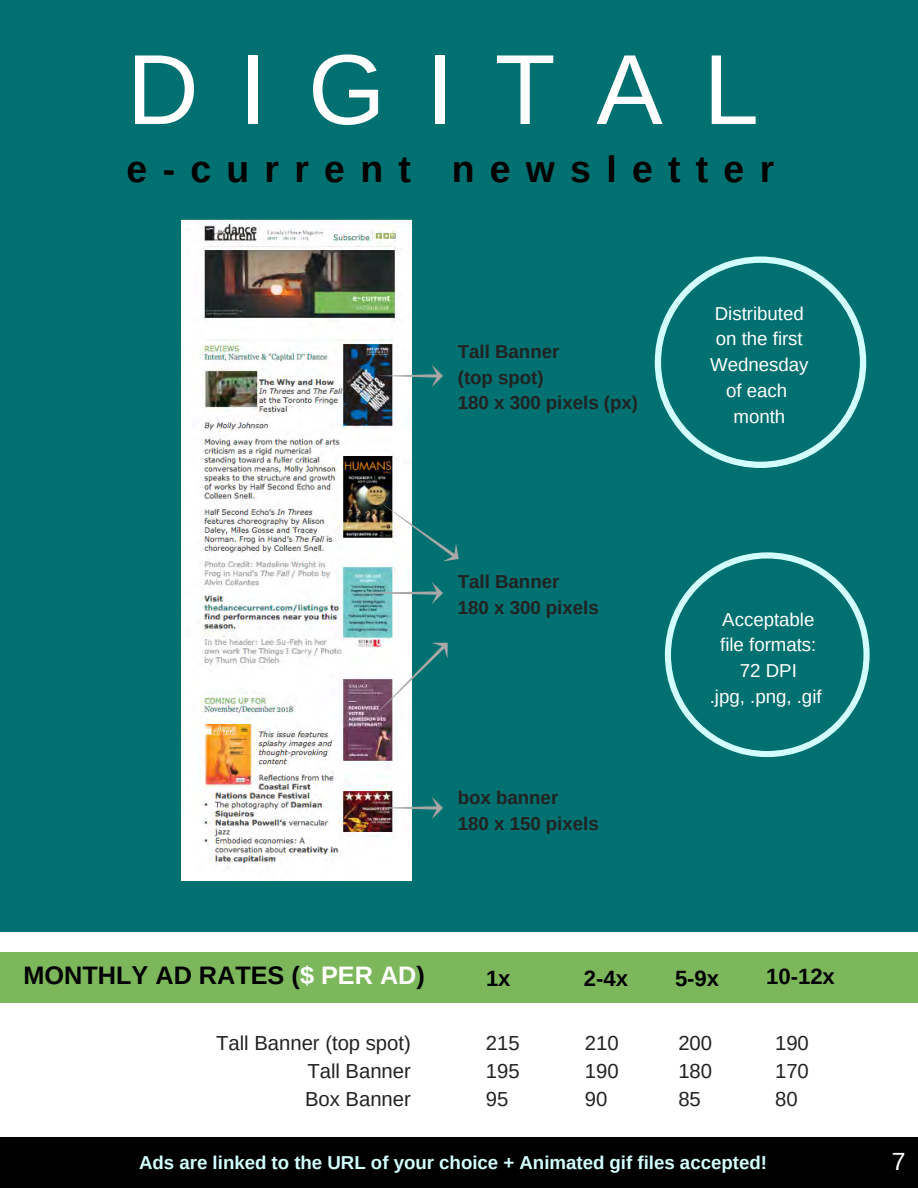
<style>
.page{position:relative;width:918px;height:1188px;background:#fff}
.page>*{position:absolute;margin:0;border:0;box-sizing:border-box;transform-origin:0 0}
.t1{font:99.6px "Arimo";letter-spacing:.41em;color:#fff}
.t2{font:700 37.35px "Arimo";letter-spacing:.41em;color:#000}
.t3{font:700 25.35px "Arimo";color:#000}
.t4{font:24.9px "Arimo";color:#fff}
.t5{font:700 22.05px "Arimo";color:#000}
.t6{font:20.25px/28.2px "Arimo";color:#222;text-align:justify}
.t7{font:18.75px/25.8px "Arimo";color:#fff;text-align:center}
.t8{font:700 18.75px/25.8px "Arimo";color:#222}
.t9{font:700 18.75px "Arimo";color:#d2fffe}
.s1{color:#fff}
</style>
<div class="page">
<div style="left:0;top:0;width:918px;height:931px;background:#007071"></div>
<div style="left:0;top:1137px;width:918px;height:51px;background:#000"></div>
<img style="left:181px;top:219px;width:231px;height:662px">
<svg style="left:377px;top:365px;width:66px;height:22px"></svg>
<svg style="left:348px;top:582px;width:95px;height:22px"></svg>
<svg style="left:380px;top:502px;width:79px;height:66px"></svg>
<svg style="left:370px;top:635px;width:78px;height:85px"></svg>
<svg style="left:374px;top:797px;width:69px;height:22px"></svg>
<div style="left:0;top:952px;width:918px;height:50px;background:#7db75c"></div>
<svg style="left:655px;top:256px;width:211px;height:212px"></svg>
<svg style="left:665px;top:552px;width:205px;height:205px"></svg>
<h1 class="t1" style="left:127px;top:34px;width:634px">DIGITAL</h1>
<h2 class="t2" style="left:127px;top:148px;width:649px">e-current newsletter</h2>
<p class="t8" style="left:458px;top:338px;width:182px">Tall Banner<br>(top spot)<br>180 x 300 pixels (px)</p>
<p class="t7" style="left:710px;top:300px;width:100px">Distributed on the first<br>Wednesday of each month</p>
<p class="t8" style="left:458px;top:569px;width:142px">Tall Banner<br>180 x 300 pixels</p>
<p class="t8" style="left:458px;top:785px;width:142px">box banner<br>180 x 150 pixels</p>
<p class="t7" style="left:710px;top:606px;width:113px">Acceptable file formats:<br>72 DPI<br>.jpg, .png, .gif</p>
<h3 class="t3" style="left:24px;top:961px;width:403px">MONTHLY AD RATES (<span class="s1">$ PER AD</span>)</h3>
<p class="t5" style="left:486px;top:966px;width:26px">1x</p>
<p class="t5" style="left:584px;top:966px;width:46px">2-4x</p>
<p class="t5" style="left:675px;top:966px;width:46px">5-9x</p>
<p class="t5" style="left:766px;top:964px;width:70px">10-12x</p>
<p class="t6" style="left:305px;top:1028px;width:107px;text-indent:-89px">Tall Banner (top spot)<br>Tall Banner Box Banner</p>
<p class="t6" style="left:486px;top:1028px;width:35px">215<br>195<br>95</p>
<p class="t6" style="left:585px;top:1028px;width:35px">210<br>190<br>90</p>
<p class="t6" style="left:678px;top:1028px;width:35px">200<br>180<br>85</p>
<p class="t6" style="left:775px;top:1028px;width:35px">190<br>170<br>80</p>
<p class="t9" style="left:139px;top:1152px;width:629px">Ads are linked to the URL of your choice + Animated gif files accepted!</p>
<h3 class="t4" style="left:892px;top:1147px;width:15px">7</h3>
</div>
